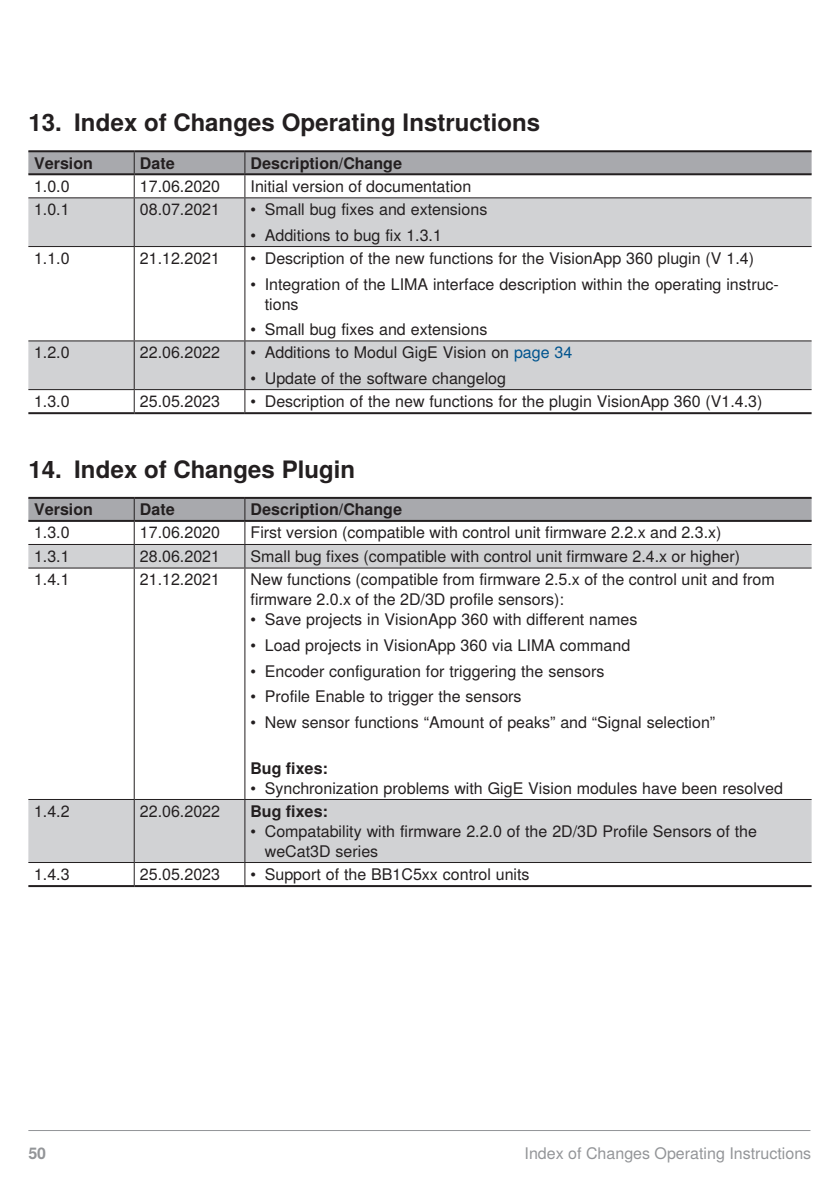
<style>
.page{position:relative;width:840px;height:1191px;background:#fff}
.page>*{position:absolute;margin:0;border:0;box-sizing:border-box;transform-origin:0 0}
.t1{font:700 24px "Nimbus Sans Global";color:#231f20}
.Copy{font:16px/20px "Nimbus Sans Global";color:#231f20}
.Copy-2{font:700 16px "Nimbus Sans Global";color:#231f20}
.t2{font:16px "Nimbus Sans Global";color:#939598}
.Copy_Bold{font:700 16px "Nimbus Sans Global";color:#231f20}
.t3{font:700 16px "Nimbus Sans Global";color:#939598}
.s1{color:#00548e}
</style>
<div class="page">
<hr style="left:28px;top:1130px;width:782px;height:1px;background:#939598">
<svg style="left:28px;top:198px;width:783px;height:191px;fill:#d1d2d4"></svg>
<hr style="left:28px;top:150px;width:106px;height:2px;background:#231f20">
<hr style="left:134px;top:150px;width:111px;height:2px;background:#231f20">
<hr style="left:245px;top:150px;width:566px;height:2px;background:#231f20">
<hr style="left:28px;top:412px;width:106px;height:2px;background:#231f20">
<hr style="left:134px;top:412px;width:111px;height:2px;background:#231f20">
<hr style="left:245px;top:412px;width:566px;height:2px;background:#231f20">
<hr style="left:28px;top:246px;width:106px;height:1px;background:#231f20">
<hr style="left:134px;top:246px;width:111px;height:1px;background:#231f20">
<hr style="left:245px;top:246px;width:566px;height:1px;background:#231f20">
<svg style="left:28px;top:151px;width:783px;height:46px"></svg>
<hr style="left:134px;top:198px;width:1px;height:48px;background:#231f20">
<hr style="left:244px;top:198px;width:1px;height:48px;background:#231f20">
<hr style="left:134px;top:247px;width:1px;height:93px;background:#231f20">
<hr style="left:244px;top:247px;width:1px;height:93px;background:#231f20">
<hr style="left:134px;top:341px;width:1px;height:48px;background:#231f20">
<hr style="left:244px;top:341px;width:1px;height:48px;background:#231f20">
<svg style="left:134px;top:390px;width:1px;height:22px"></svg>
<svg style="left:244px;top:390px;width:1px;height:22px"></svg>
<hr style="left:28px;top:173px;width:106px;height:2px;background:#231f20">
<hr style="left:134px;top:173px;width:111px;height:2px;background:#231f20">
<hr style="left:245px;top:173px;width:566px;height:2px;background:#231f20">
<hr style="left:28px;top:197px;width:106px;height:1px;background:#231f20">
<hr style="left:134px;top:197px;width:111px;height:1px;background:#231f20">
<hr style="left:245px;top:197px;width:566px;height:1px;background:#231f20">
<hr style="left:28px;top:340px;width:106px;height:1px;background:#231f20">
<hr style="left:134px;top:340px;width:111px;height:1px;background:#231f20">
<hr style="left:245px;top:340px;width:566px;height:1px;background:#231f20">
<hr style="left:28px;top:389px;width:106px;height:1px;background:#231f20">
<hr style="left:134px;top:389px;width:111px;height:1px;background:#231f20">
<hr style="left:245px;top:389px;width:566px;height:1px;background:#231f20">
<svg style="left:28px;top:568px;width:783px;height:294px"></svg>
<hr style="left:28px;top:497px;width:106px;height:2px;background:#231f20">
<hr style="left:134px;top:497px;width:111px;height:2px;background:#231f20">
<hr style="left:245px;top:497px;width:566px;height:2px;background:#231f20">
<hr style="left:28px;top:885px;width:106px;height:2px;background:#231f20">
<hr style="left:134px;top:885px;width:111px;height:2px;background:#231f20">
<hr style="left:245px;top:885px;width:566px;height:2px;background:#231f20">
<hr style="left:28px;top:567px;width:106px;height:1px;background:#231f20">
<hr style="left:134px;top:567px;width:111px;height:1px;background:#231f20">
<hr style="left:245px;top:567px;width:566px;height:1px;background:#231f20">
<hr style="left:28px;top:799px;width:106px;height:1px;background:#231f20">
<hr style="left:134px;top:799px;width:111px;height:1px;background:#231f20">
<hr style="left:245px;top:799px;width:566px;height:1px;background:#231f20">
<hr style="left:28px;top:862px;width:106px;height:1px;background:#231f20">
<hr style="left:134px;top:862px;width:111px;height:1px;background:#231f20">
<hr style="left:245px;top:862px;width:566px;height:1px;background:#231f20">
<svg style="left:28px;top:498px;width:783px;height:69px"></svg>
<hr style="left:134px;top:568px;width:1px;height:231px;background:#231f20">
<hr style="left:244px;top:568px;width:1px;height:231px;background:#231f20">
<hr style="left:134px;top:800px;width:1px;height:62px;background:#231f20">
<hr style="left:244px;top:800px;width:1px;height:62px;background:#231f20">
<svg style="left:134px;top:863px;width:1px;height:22px"></svg>
<svg style="left:244px;top:863px;width:1px;height:22px"></svg>
<hr style="left:28px;top:520px;width:106px;height:2px;background:#231f20">
<hr style="left:134px;top:520px;width:111px;height:2px;background:#231f20">
<hr style="left:245px;top:520px;width:566px;height:2px;background:#231f20">
<hr style="left:28px;top:544px;width:106px;height:1px;background:#231f20">
<hr style="left:134px;top:544px;width:111px;height:1px;background:#231f20">
<hr style="left:245px;top:544px;width:566px;height:1px;background:#231f20">
<p class="t1" style="left:28px;top:109px;width:513px">13. Index of Changes Operating Instructions</p>
<p class="Copy-2" style="left:34px;top:154px;width:60px">Version</p>
<p class="Copy-2" style="left:140px;top:154px;width:36px">Date</p>
<p class="Copy-2" style="left:250px;top:154px;width:153px">Description/Change</p>
<p class="Copy" style="left:34px;top:176px;width:37px">1.0.0</p>
<p class="Copy" style="left:140px;top:176px;width:82px">17.06.2020</p>
<p class="Copy" style="left:250px;top:176px;width:222px">Initial version of documentation</p>
<p class="Copy" style="left:34px;top:200px;width:37px">1.0.1</p>
<p class="Copy" style="left:140px;top:200px;width:82px">08.07.2021</p>
<p class="Copy" style="left:250px;top:200px;width:238px">• Small bug fixes and extensions</p>
<p class="Copy" style="left:250px;top:225px;width:193px">• Additions to bug fix 1.3.1</p>
<p class="Copy" style="left:34px;top:248px;width:37px">1.1.0</p>
<p class="Copy" style="left:140px;top:248px;width:82px">21.12.2021</p>
<p class="Copy" style="left:250px;top:248px;width:504px">• Description of the new functions for the VisionApp 360 plugin (V 1.4)</p>
<p class="Copy" style="left:264px;top:274px;width:515px;text-indent:-14px">• Integration of the LIMA interface description within the operating instruc&shy;tions</p>
<p class="Copy" style="left:250px;top:320px;width:238px">• Small bug fixes and extensions</p>
<p class="Copy" style="left:34px;top:343px;width:37px">1.2.0</p>
<p class="Copy" style="left:140px;top:343px;width:82px">22.06.2022</p>
<p class="Copy" style="left:250px;top:343px;width:323px">• Additions to Modul GigE Vision on <span class="s1">page 34</span></p>
<p class="Copy" style="left:250px;top:368px;width:257px">• Update of the software changelog</p>
<p class="Copy" style="left:34px;top:391px;width:37px">1.3.0</p>
<p class="Copy" style="left:140px;top:391px;width:82px">25.05.2023</p>
<p class="Copy" style="left:250px;top:391px;width:513px">• Description of the new functions for the plugin VisionApp 360 (V1.4.3)</p>
<p class="t1" style="left:28px;top:455px;width:328px">14. Index of Changes Plugin</p>
<p class="Copy-2" style="left:34px;top:500px;width:60px">Version</p>
<p class="Copy-2" style="left:140px;top:500px;width:36px">Date</p>
<p class="Copy-2" style="left:250px;top:500px;width:153px">Description/Change</p>
<p class="Copy" style="left:34px;top:523px;width:37px">1.3.0</p>
<p class="Copy" style="left:140px;top:523px;width:82px">17.06.2020</p>
<p class="Copy" style="left:250px;top:523px;width:472px">First version (compatible with control unit firmware 2.2.x and 2.3.x)</p>
<p class="Copy" style="left:34px;top:546px;width:37px">1.3.1</p>
<p class="Copy" style="left:140px;top:546px;width:82px">28.06.2021</p>
<p class="Copy" style="left:250px;top:546px;width:491px">Small bug fixes (compatible with control unit firmware 2.4.x or higher)</p>
<p class="Copy" style="left:34px;top:570px;width:37px">1.4.1</p>
<p class="Copy" style="left:140px;top:570px;width:82px">21.12.2021</p>
<p class="Copy" style="left:250px;top:570px;width:525px">New functions (compatible from firmware 2.5.x of the control unit and from firmware 2.0.x of the 2D/3D profile sensors):</p>
<p class="Copy" style="left:250px;top:610px;width:388px">• Save projects in VisionApp 360 with different names</p>
<p class="Copy" style="left:250px;top:635px;width:381px">• Load projects in VisionApp 360 via LIMA command</p>
<p class="Copy" style="left:250px;top:661px;width:355px">• Encoder configuration for triggering the sensors</p>
<p class="Copy" style="left:250px;top:687px;width:272px">• Profile Enable to trigger the sensors</p>
<p class="Copy" style="left:250px;top:712px;width:466px">• New sensor functions “Amount of peaks” and “Signal selection”</p>
<p class="Copy_Bold" style="left:250px;top:759px;width:79px">Bug fixes:</p>
<p class="Copy" style="left:250px;top:778px;width:533px">• Synchronization problems with GigE Vision modules have been resolved</p>
<p class="Copy" style="left:34px;top:801px;width:37px">1.4.2</p>
<p class="Copy" style="left:140px;top:801px;width:82px">22.06.2022</p>
<p class="Copy_Bold" style="left:250px;top:802px;width:79px">Bug fixes:</p>
<p class="Copy" style="left:264px;top:821px;width:493px;text-indent:-14px">• Compatability with firmware 2.2.0 of the 2D/3D Profile Sensors of the weCat3D series</p>
<p class="Copy" style="left:34px;top:864px;width:37px">1.4.3</p>
<p class="Copy" style="left:140px;top:864px;width:82px">25.05.2023</p>
<p class="Copy" style="left:250px;top:864px;width:280px">• Support of the BB1C5xx control units</p>
<p class="t3" style="left:28px;top:1143px;width:19px">50</p>
<p class="t2" style="left:524px;top:1143px;width:288px">Index of Changes Operating Instructions</p>
</div>
